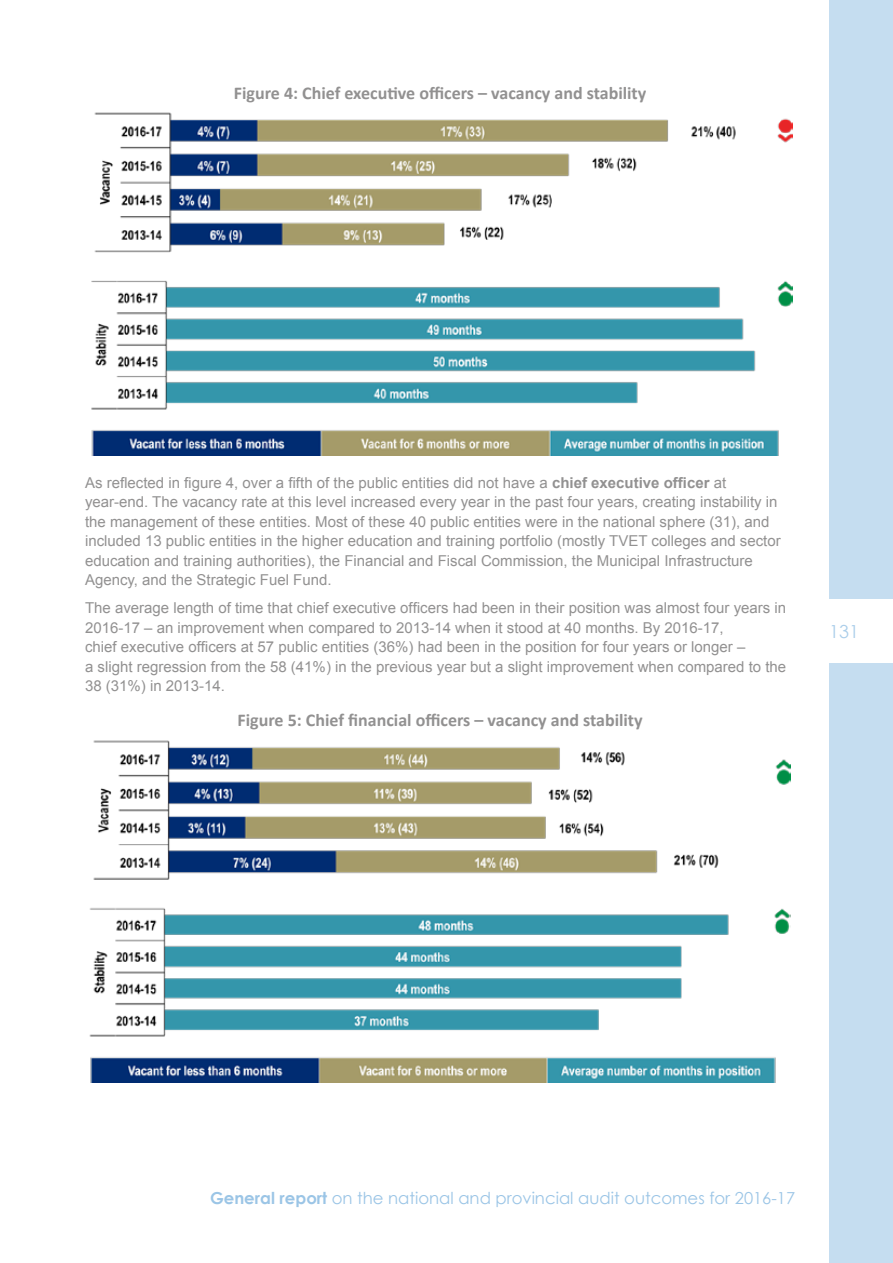
<style>
.page{position:relative;width:893px;height:1263px;background:#fff}
.page>*{position:absolute;margin:0;border:0;box-sizing:border-box;transform-origin:0 0}
.t1{font:700 18px "Calibri";color:#929191}
.t2{font:18px "Century Gothic";color:#abceea}
.t3{font:16.5px "Century Gothic";color:#9bc5e6}
.t4{font:15px/19.5px "Arial";color:#929191}
.s1{font-weight:700}
</style>
<div class="page">
<div style="left:829px;top:0;width:64px;height:1263px;background:#c5ddf0"></div>
<div style="left:823px;top:600px;width:70px;height:63px;background:#fff"></div>
<img style="left:91px;top:112px;width:701px;height:343px">
<img style="left:89px;top:740px;width:702px;height:342px">
<p class="t1" style="left:234px;top:81px;width:414px">Figure 4: Chief executive officers – vacancy and stability</p>
<p class="t4" style="left:85px;top:473px;width:697px">As reflected in figure 4, over a fifth of the public entities did not have a <span class="s1">chief executive officer</span> at year-end. The vacancy rate at this level increased every year in the past four years, creating instability in the management of these entities. Most of these 40 public entities were in the national sphere (31), and included 13 public entities in the higher education and training portfolio (mostly TVET colleges and sector education and training authorities), the Financial and Fiscal Commission, the Municipal Infrastructure Agency, and the Strategic Fuel Fund.</p>
<p class="t4" style="left:85px;top:598px;width:703px">The average length of time that chief executive officers had been in their position was almost four years in 2016-17 – an improvement when compared to 2013-14 when it stood at 40 months. By 2016-17,<br>chief executive officers at 57 public entities (36%) had been in the position for four years or longer –<br>a slight regression from the 58 (41%) in the previous year but a slight improvement when compared to the 38 (31%) in 2013-14.</p>
<p class="t1" style="left:238px;top:708px;width:407px">Figure 5: Chief financial officers – vacancy and stability</p>
<p class="t2" style="left:829px;top:621px;width:31px">131</p>
<p class="t3" style="left:210px;top:1188px;width:587px"><span class="s1">General report</span> on the national and provincial audit outcomes for 2016-17</p>
</div>
